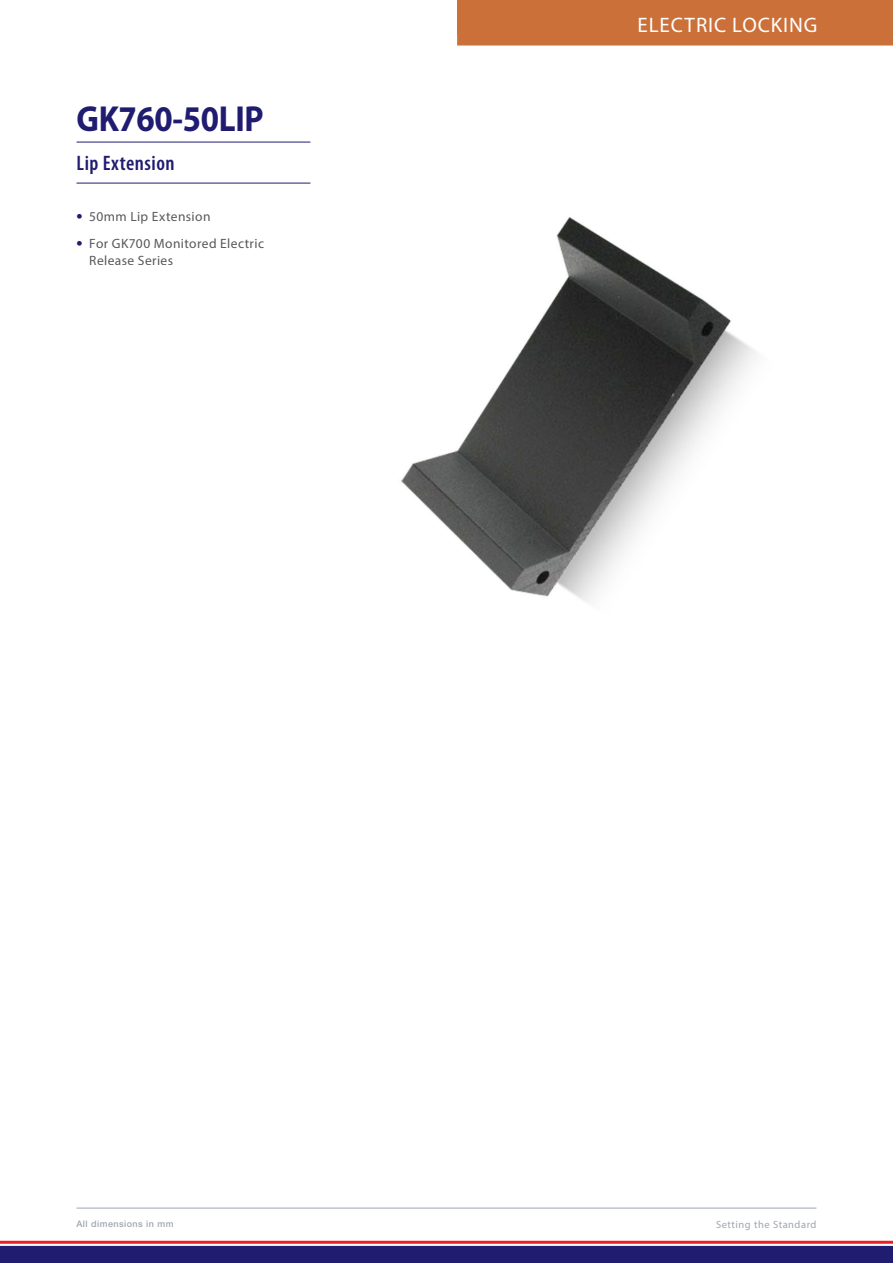
<style>
.page{position:relative;width:893px;height:1263px;background:#fff}
.page>*{position:absolute;margin:0;border:0;box-sizing:border-box;transform-origin:0 0}
.t1{font:700 36.3px "Myriad Pro";letter-spacing:-.01em;color:#201c70;scale:.91 1}
.ElectricLocking_Sect{font:21px "Myriad Pro";letter-spacing:.045em;color:#fff}
.t2{font:600 condensed 21px "Myriad Pro";letter-spacing:.025em;color:#201c70}
.t3{font:13.5px/16.5px "Myriad Pro";letter-spacing:.03em;color:#57585a}
.t4{font:10.5px "Myriad Pro";letter-spacing:.05em;color:#9ea5b0}
.t5{font:500 9px "Helvetica Neue LT Std";letter-spacing:.05em;color:#9ea5b0}
.s1{font-weight:700;font-size:18px;color:#201c70}
</style>
<div class="page">
<hr style="left:0;top:1241px;width:893px;height:3px;background:#ee1d23">
<div style="left:0;top:1246px;width:893px;height:17px;background:#201c70"></div>
<hr style="left:77px;top:1208px;width:739px;height:1px;background:#9ea5b0">
<div style="left:457px;top:0;width:436px;height:46px;background:#cc7039"></div>
<img style="left:401px;top:217px;width:356px;height:385px">
<hr style="left:77px;top:142px;width:233px;height:1px;background:#201c70">
<hr style="left:77px;top:183px;width:233px;height:1px;background:#201c70">
<h1 class="t1" style="left:77px;top:95px;width:207px">GK760-50LIP</h1>
<h2 class="t2" style="left:77px;top:151px;width:100px">Lip Extension</h2>
<p class="t3" style="left:77px;top:208px;width:135px"><span class="s1">•</span> 50mm Lip Extension</p>
<p class="t3" style="left:89px;top:235px;width:176px;text-indent:-13px"><span class="s1">•</span> For GK700 Monitored Electric<br>Release Series</p>
<p class="ElectricLocking_Sect" style="left:637px;top:12px;width:182px">Electric Locking</p>
<p class="t5" style="left:77px;top:1218px;width:99px">All dimensions in mm</p>
<p class="t4" style="left:716px;top:1218px;width:102px">Setting the Standard</p>
</div>
